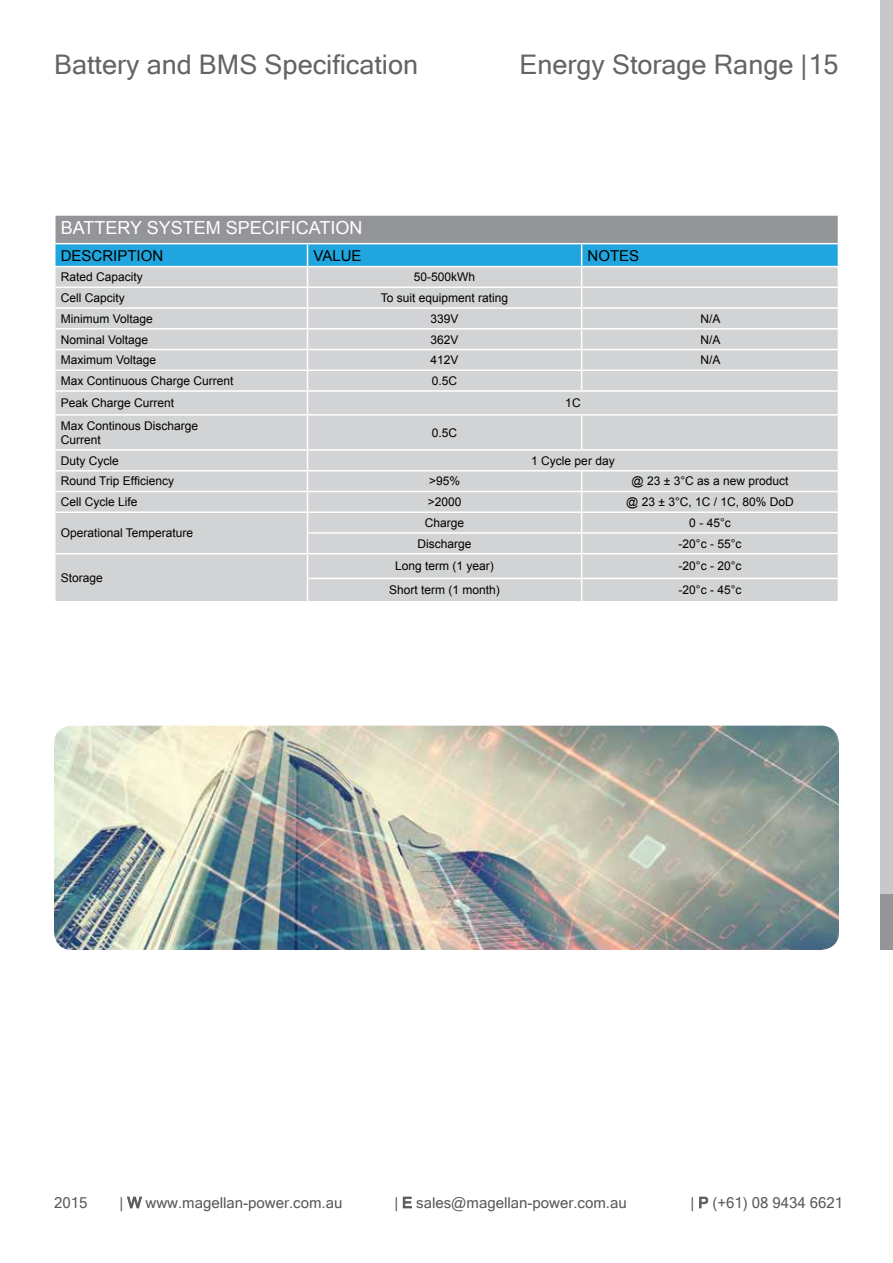
<style>
.page{position:relative;width:893px;height:1263px;background:#fff}
.page>*{position:absolute;margin:0;border:0;box-sizing:border-box;transform-origin:0 0}
.t1{font:27px "Microsoft Sans Serif";color:#636466}
.t2{font:18px "Arial";color:#fff}
.t3{font:15px "Microsoft Sans Serif";color:#58595b}
.t4{font:15px "Arial";color:#000}
.t5{font:12px/14.4px "Arial";color:#000}
</style>
<div class="page">
<svg style="left:127px;top:1197px;width:15px;height:11px"></svg>
<svg style="left:403px;top:1197px;width:9px;height:11px"></svg>
<svg style="left:699px;top:1197px;width:9px;height:11px"></svg>
<div style="left:56px;top:416px;width:782px;height:185px;background:#d1d3d4"></div>
<div style="left:582px;top:512px;width:256px;height:21px;background:#d1d3d4"></div>
<hr style="left:307px;top:416px;width:1px;height:33px;background:#fff">
<hr style="left:581px;top:416px;width:1px;height:33px;background:#fff">
<hr style="left:54px;top:449px;width:253px;height:2px;background:#fff">
<svg style="left:55px;top:451px;width:1px;height:19px"></svg>
<hr style="left:307px;top:449px;width:275px;height:2px;background:#fff">
<hr style="left:582px;top:449px;width:257px;height:2px;background:#fff">
<hr style="left:54px;top:470px;width:253px;height:1px;background:#fff">
<hr style="left:307px;top:470px;width:275px;height:1px;background:#fff">
<hr style="left:582px;top:470px;width:257px;height:1px;background:#fff">
<hr style="left:54px;top:491px;width:253px;height:1px;background:#fff">
<svg style="left:55px;top:492px;width:1px;height:19px"></svg>
<hr style="left:307px;top:491px;width:275px;height:1px;background:#fff">
<hr style="left:582px;top:491px;width:257px;height:1px;background:#fff">
<hr style="left:54px;top:511px;width:253px;height:2px;background:#fff">
<hr style="left:307px;top:511px;width:275px;height:2px;background:#fff">
<hr style="left:582px;top:511px;width:257px;height:2px;background:#fff">
<hr style="left:307px;top:532px;width:275px;height:2px;background:#fff">
<hr style="left:582px;top:532px;width:257px;height:2px;background:#fff">
<hr style="left:54px;top:553px;width:253px;height:1px;background:#fff">
<hr style="left:307px;top:553px;width:275px;height:1px;background:#fff">
<hr style="left:582px;top:553px;width:257px;height:1px;background:#fff">
<hr style="left:307px;top:578px;width:275px;height:1px;background:#fff">
<svg style="left:307px;top:451px;width:1px;height:150px"></svg>
<hr style="left:582px;top:578px;width:257px;height:1px;background:#fff">
<svg style="left:581px;top:471px;width:1px;height:130px"></svg>
<svg style="left:54px;top:216px;width:785px;height:198px;background:#b8c8cf"></svg>
<hr style="left:54px;top:243px;width:253px;height:1px;background:#fff">
<hr style="left:307px;top:243px;width:275px;height:1px;background:#fff">
<hr style="left:582px;top:243px;width:257px;height:1px;background:#fff">
<img style="left:54px;top:726px;width:785px;height:224px">
<div style="left:880px;top:0;width:13px;height:938px;background:#c7c8ca"></div>
<div style="left:880px;top:894px;width:13px;height:56px;background:#939598"></div>
<h1 class="t1" style="left:54px;top:47px;width:366px">Battery and BMS Specification</h1>
<h1 class="t1" style="left:519px;top:47px;width:321px">Energy Storage Range |15</h1>
<h2 class="t2" style="left:61px;top:216px;width:303px">BATTERY SYSTEM SPECIFICATION</h2>
<p class="t4" style="left:61px;top:245px;width:104px">DESCRIPTION</p>
<p class="t4" style="left:313px;top:245px;width:50px">VALUE</p>
<p class="t4" style="left:588px;top:245px;width:53px">NOTES</p>
<p class="t5" style="left:61px;top:270px;width:84px">Rated Capacity</p>
<p class="t5" style="left:414px;top:270px;width:63px">50-500kWh</p>
<p class="t5" style="left:61px;top:291px;width:66px">Cell Capcity</p>
<p class="t5" style="left:381px;top:291px;width:129px">To suit equipment rating</p>
<p class="t5" style="left:61px;top:311px;width:94px">Minimum Voltage</p>
<p class="t5" style="left:431px;top:311px;width:30px">339V</p>
<p class="t5" style="left:700px;top:311px;width:22px">N/A</p>
<p class="t5" style="left:61px;top:332px;width:89px">Nominal Voltage</p>
<p class="t5" style="left:431px;top:332px;width:30px">362V</p>
<p class="t5" style="left:700px;top:332px;width:22px">N/A</p>
<p class="t5" style="left:61px;top:353px;width:97px">Maximum Voltage</p>
<p class="t5" style="left:431px;top:353px;width:30px">412V</p>
<p class="t5" style="left:700px;top:353px;width:22px">N/A</p>
<p class="t5" style="left:61px;top:374px;width:174px">Max Continuous Charge Current</p>
<p class="t5" style="left:432px;top:374px;width:27px">0.5C</p>
<p class="t5" style="left:61px;top:396px;width:115px">Peak Charge Current</p>
<p class="t5" style="left:565px;top:396px;width:17px">1C</p>
<p class="t5" style="left:61px;top:418px;width:139px">Max Continous Discharge<br>Current</p>
<p class="t5" style="left:432px;top:425px;width:27px">0.5C</p>
<p class="t5" style="left:61px;top:453px;width:60px">Duty Cycle</p>
<p class="t5" style="left:531px;top:453px;width:85px">1 Cycle per day</p>
<p class="t5" style="left:61px;top:474px;width:115px">Round Trip Efficiency</p>
<p class="t5" style="left:429px;top:474px;width:33px">&gt;95%</p>
<p class="t5" style="left:632px;top:474px;width:158px">@ 23 ± 3°C as a new product</p>
<p class="t5" style="left:61px;top:495px;width:78px">Cell Cycle Life</p>
<p class="t5" style="left:428px;top:495px;width:35px">&gt;2000</p>
<p class="t5" style="left:626px;top:495px;width:169px">@ 23 ± 3°C, 1C / 1C, 80% DoD</p>
<p class="t5" style="left:61px;top:526px;width:134px">Operational Temperature</p>
<p class="t5" style="left:425px;top:516px;width:41px">Charge</p>
<p class="t5" style="left:689px;top:516px;width:43px">0 - 45°c</p>
<p class="t5" style="left:418px;top:536px;width:56px">Discharge</p>
<p class="t5" style="left:679px;top:536px;width:64px">-20°c - 55°c</p>
<p class="t5" style="left:61px;top:571px;width:44px">Storage</p>
<p class="t5" style="left:395px;top:559px;width:100px">Long term (1 year)</p>
<p class="t5" style="left:679px;top:559px;width:64px">-20°c - 20°c</p>
<p class="t5" style="left:389px;top:583px;width:112px">Short term (1 month)</p>
<p class="t5" style="left:679px;top:583px;width:64px">-20°c - 45°c</p>
<p class="t3" style="left:54px;top:1193px;width:35px">2015</p>
<p class="t3" style="left:120px;top:1193px;width:224px">| W www.magellan-power.com.au</p>
<p class="t3" style="left:394px;top:1193px;width:234px">| E sales@magellan-power.com.au</p>
<p class="t3" style="left:691px;top:1193px;width:154px">| P (+61) 08 9434 6621</p>
</div>
